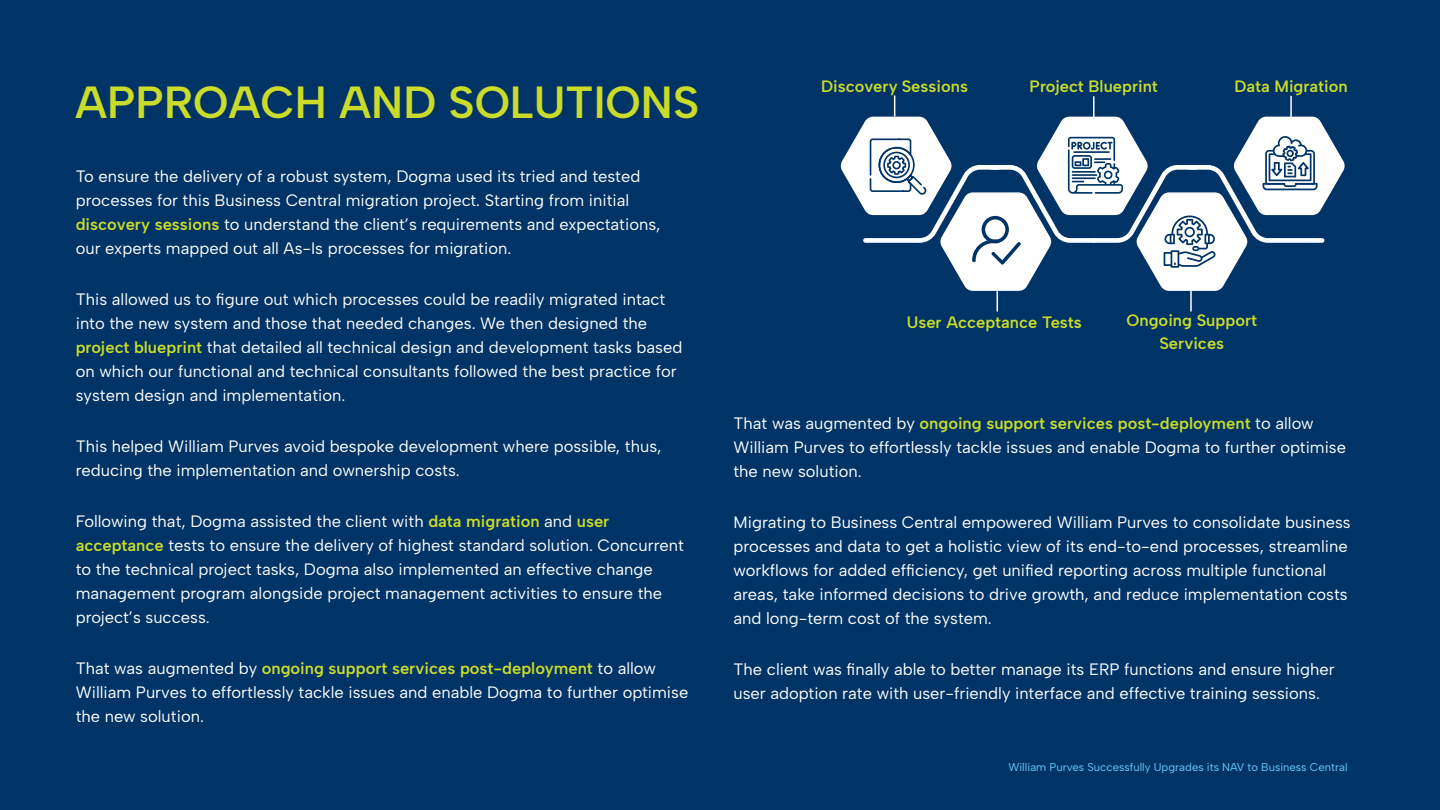
<style>
.page{position:relative;width:1440px;height:810px;background:#036}
.page>*{position:absolute;margin:0;border:0;box-sizing:border-box;transform-origin:0 0}
.t1{font:600 45px "Albert Sans";color:#cbdb2a}
.t2{font:16.5px/24px "Albert Sans";color:#fff}
.t3{font:600 16.5px/22.5px "Albert Sans";color:#cbdb2a;text-align:center}
.t4{font:11.25px "Albert Sans";color:#6cf}
.s1{font-weight:600;color:#cbdb2a}
</style>
<div class="page">
<svg style="left:840px;top:96px;width:505px;height:216px"></svg>
<hr style="left:1190px;top:291px;width:2px;height:21px;background:#fff">
<p class="t1" style="left:75px;top:75px;width:626px">APPROACH AND SOLUTIONS</p>
<p class="t3" style="left:821px;top:75px;width:148px">Discovery Sessions</p>
<p class="t3" style="left:1030px;top:75px;width:130px">Project Blueprint</p>
<p class="t3" style="left:1234px;top:75px;width:115px">Data Migration</p>
<p class="t2" style="left:76px;top:164px;width:586px">To ensure the delivery of a robust system, Dogma used its tried and tested processes for this Business Central migration project. Starting from initial <span class="s1">discovery sessions</span> to understand the client’s requirements and expectations, our experts mapped out all As-Is processes for migration.</p>
<p class="t2" style="left:76px;top:287px;width:608px">This allowed us to figure out which processes could be readily migrated intact into the new system and those that needed changes. We then designed the <span class="s1">project blueprint</span> that detailed all technical design and development tasks based on which our functional and technical consultants followed the best practice for system design and implementation.</p>
<p class="t2" style="left:76px;top:434px;width:587px">This helped William Purves avoid bespoke development where possible, thus, reducing the implementation and ownership costs.</p>
<p class="t2" style="left:76px;top:509px;width:610px">Following that, Dogma assisted the client with <span class="s1">data migration</span> and <span class="s1">user acceptance</span> tests to ensure the delivery of highest standard solution. Concurrent to the technical project tasks, Dogma also implemented an effective change management program alongside project management activities to ensure the project’s success.</p>
<p class="t2" style="left:76px;top:656px;width:614px">That was augmented by <span class="s1">ongoing support services post-deployment</span> to allow<br>William Purves to effortlessly tackle issues and enable Dogma to further optimise the new solution.</p>
<p class="t3" style="left:907px;top:311px;width:177px">User Acceptance Tests</p>
<p class="t3" style="left:1127px;top:309px;width:132px">Ongoing Support<br>Services</p>
<p class="t2" style="left:734px;top:411px;width:614px">That was augmented by <span class="s1">ongoing support services post-deployment</span> to allow<br>William Purves to effortlessly tackle issues and enable Dogma to further optimise the new solution.</p>
<p class="t2" style="left:734px;top:510px;width:619px">Migrating to Business Central empowered William Purves to consolidate business processes and data to get a holistic view of its end-to-end processes, streamline workflows for added efficiency, get unified reporting across multiple functional areas, take informed decisions to drive growth, and reduce implementation costs and long-term cost of the system.</p>
<p class="t2" style="left:734px;top:657px;width:603px">The client was finally able to better manage its ERP functions and ensure higher user adoption rate with user-friendly interface and effective training sessions.</p>
<p class="t4" style="left:1008px;top:760px;width:341px">William Purves Successfully Upgrades its NAV to Business Central</p>
</div>
